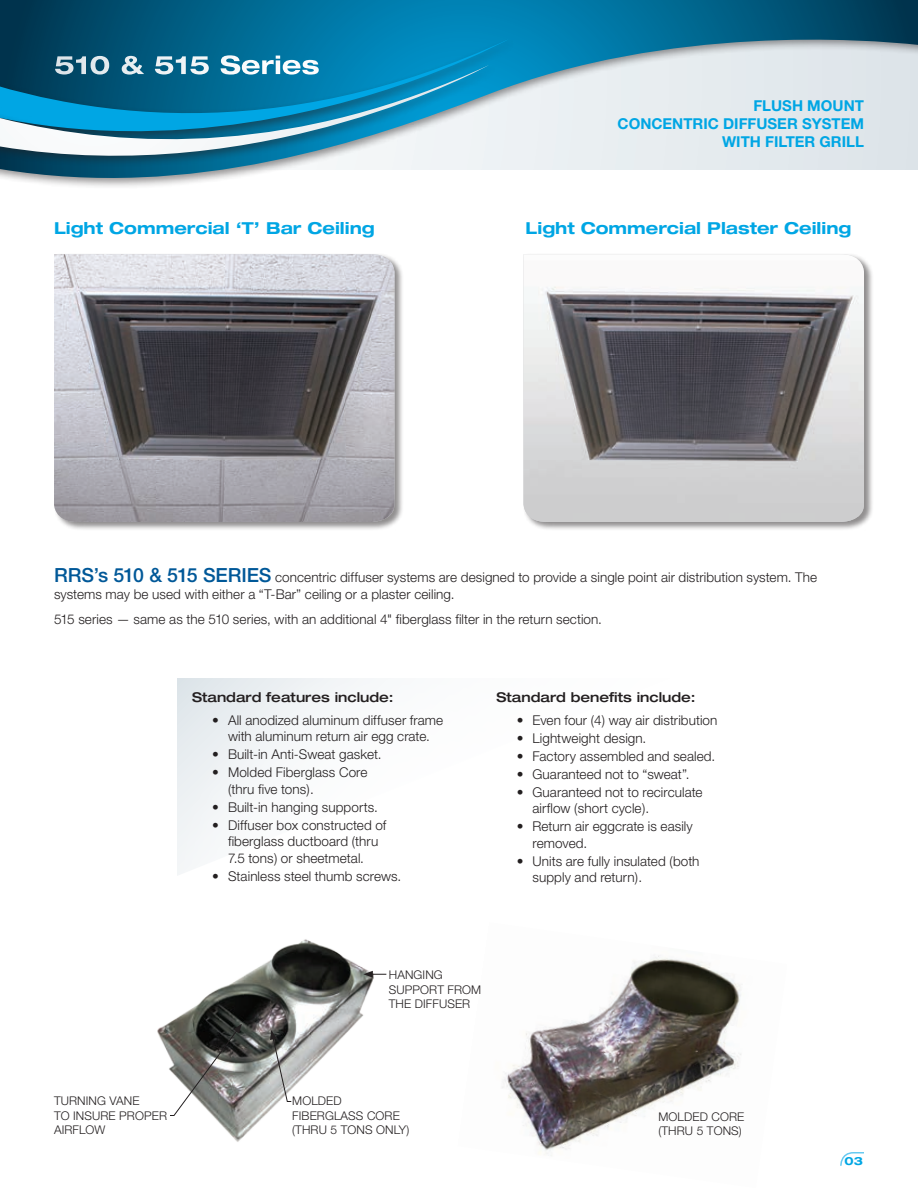
<style>
.page{position:relative;width:918px;height:1188px;background:#fff}
.page>*{position:absolute;margin:0;border:0;box-sizing:border-box;transform-origin:0 0}
.t1{font:700 expanded 25.5px "Helvetica Neue";letter-spacing:.01em;color:#fff}
.t2{font:700 expanded 16.5px "Helvetica Neue";color:#00a6e4}
.t3{font:700 15px/18px "Helvetica Neue";color:#00a6e4;text-align:right}
.t4{font:300 13.5px/16.5px "Helvetica Neue";letter-spacing:.005em;color:#231f20}
.t5{font:500 expanded 13.5px "Helvetica Neue";color:#231f20}
.t6{font:300 12px/14.4px "Helvetica Neue";letter-spacing:.01em;color:#231f20}
.t7{font:700 expanded 11.25px "Helvetica Neue";color:#00a6e4}
.s1{font-weight:500;font-size:19.5px;color:#005898}
</style>
<div class="page">
<svg style="left:509px;top:0;width:409px;height:170px"></svg>
<svg style="left:489px;top:0;width:20px;height:170px"></svg>
<div style="left:0;top:0;width:498px;height:167px;background:#231f20;opacity:.5"></div>
<svg style="left:0;top:65px;width:489px;height:122px"></svg>
<svg style="left:177px;top:678px;width:182px;height:197px"></svg>
<div style="left:53px;top:252px;width:351px;height:278px;background:#231f20;opacity:.5"></div>
<img style="left:54px;top:254px;width:340px;height:268px">
<div style="left:523px;top:252px;width:350px;height:278px;background:#231f20;opacity:.5"></div>
<img style="left:524px;top:254px;width:340px;height:268px">
<svg style="left:840px;top:1152px;width:24px;height:14px"></svg>
<img style="left:502px;top:955px;width:239px;height:201px">
<img style="left:157px;top:939px;width:230px;height:203px">
<svg style="left:270px;top:1030px;width:22px;height:72px"></svg>
<svg style="left:169px;top:1024px;width:73px;height:92px"></svg>
<svg style="left:363px;top:971px;width:23px;height:7px"></svg>
<h1 class="t1" style="left:54px;top:49px;width:267px">510 &amp; 515 Series</h1>
<p class="t3" style="left:618px;top:96px;width:248px">FLUSH MOUNT<br>CONCENTRIC DIFFUSER SYSTEM<br>WITH FILTER GRILL</p>
<p class="t2" style="left:54px;top:217px;width:322px">Light Commercial ‘T’ Bar Ceiling</p>
<p class="t2" style="left:526px;top:218px;width:327px">Light Commercial Plaster Ceiling</p>
<p class="t4" style="left:54px;top:569px;width:765px"><span class="s1">RRS’s 510 &amp; 515 SERIES</span> concentric diffuser systems are designed to provide a single point air distribution system. The systems may be used with either a “T-Bar” ceiling or a plaster ceiling.</p>
<p class="t4" style="left:54px;top:611px;width:550px">515 series — same as the 510 series, with an additional 4" fiberglass filter in the return section.</p>
<p class="t5" style="left:192px;top:689px;width:203px">Standard features include:</p>
<p class="t4" style="left:212px;top:711px;width:233px;text-align:center">• All anodized aluminum diffuser frame with aluminum return air egg crate.</p>
<p class="t4" style="left:212px;top:746px;width:171px">• Built-in Anti-Sweat gasket.</p>
<p class="t4" style="left:228px;top:764px;width:141px;text-indent:-16px">• Molded Fiberglass Core (thru five tons).</p>
<p class="t4" style="left:212px;top:798px;width:167px">• Built-in hanging supports.</p>
<p class="t4" style="left:212px;top:816px;width:176px;text-align:center">• Diffuser box constructed of fiberglass ductboard (thru<br>7.5 tons) or sheetmetal.</p>
<p class="t4" style="left:212px;top:867px;width:191px">• Stainless steel thumb screws.</p>
<p class="t5" style="left:496px;top:689px;width:201px">Standard benefits include:</p>
<p class="t4" style="left:517px;top:711px;width:202px">• Even four (4) way air distribution</p>
<p class="t4" style="left:517px;top:729px;width:131px">• Lightweight design.</p>
<p class="t4" style="left:517px;top:747px;width:200px">• Factory assembled and sealed.</p>
<p class="t4" style="left:517px;top:765px;width:174px">• Guaranteed not to “sweat”.</p>
<p class="t4" style="left:533px;top:783px;width:171px;text-indent:-16px">• Guaranteed not to recirculate airflow (short cycle).</p>
<p class="t4" style="left:533px;top:818px;width:162px;text-indent:-16px">• Return air eggcrate is easily removed.</p>
<p class="t4" style="left:533px;top:852px;width:169px;text-indent:-16px">• Units are fully insulated (both supply and return).</p>
<p class="t6" style="left:389px;top:967px;width:53px">hangi ng su pport</p>
<p class="t6" style="left:448px;top:982px;width:9px">from</p>
<p class="t6" style="left:389px;top:996px;width:34px">the diffuser</p>
<p class="t6" style="left:54px;top:1094px;width:86px;text-indent:23px">ning vane to insure</p>
<p class="t6" style="left:54px;top:1094px;width:9px">tur</p>
<p class="t6" style="left:119px;top:1108px;width:41px">proper</p>
<p class="t6" style="left:54px;top:1123px;width:9px">airflow</p>
<p class="t6" style="left:292px;top:1094px;width:10px">molded fiberglass</p>
<p class="t6" style="left:292px;top:1108px;width:118px;text-indent:75px">CORE (thru 5 tons only)</p>
<p class="t6" style="left:658px;top:1109px;width:85px;text-indent:53px">core (thru 5 tons)</p>
<p class="t6" style="left:658px;top:1109px;width:10px">molded</p>
<p class="t7" style="left:845px;top:1154px;width:20px">03</p>
</div>
